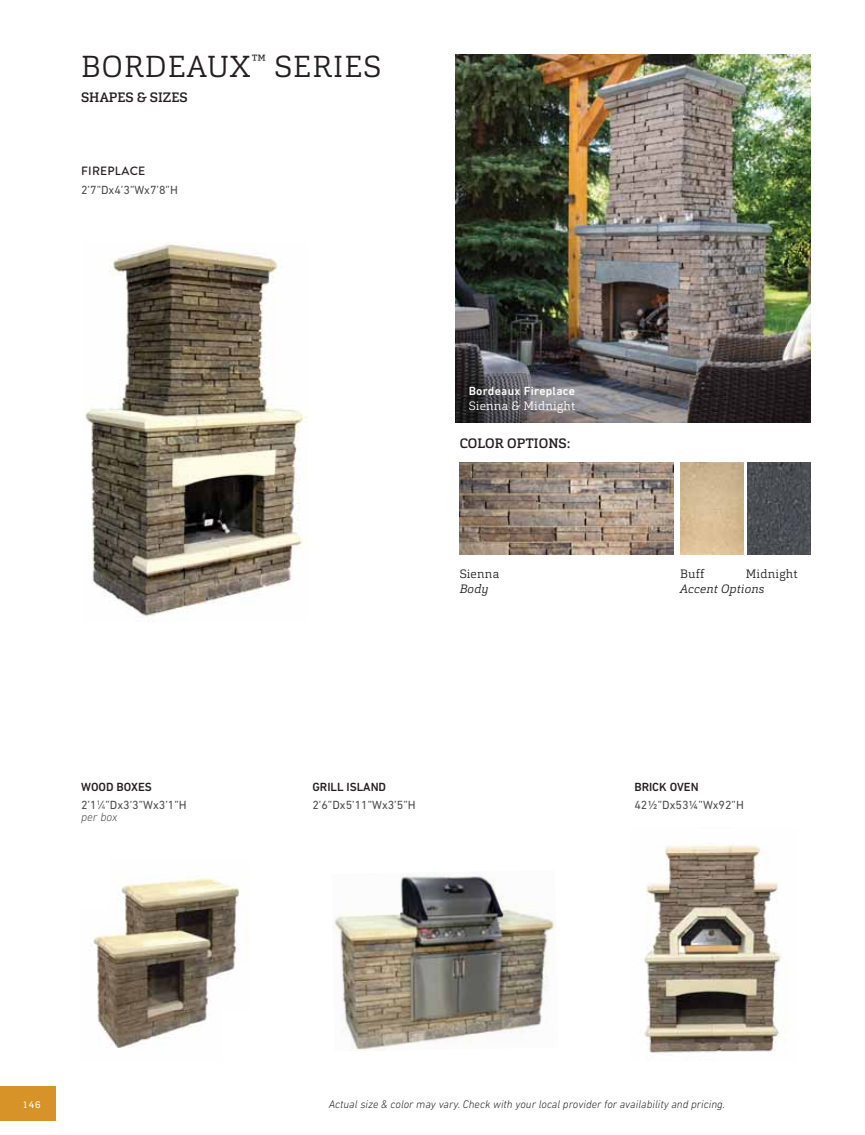
<style>
.page{position:relative;width:865px;height:1135px;background:#fff}
.page>*{position:absolute;margin:0;border:0;box-sizing:border-box;transform-origin:0 0}
.t1{font:300 30px "Cargan";letter-spacing:.04em;color:#231f20}
.t2{font:500 13.5px "Cargan";letter-spacing:.01em;color:#231f20}
.t3{font:12px/18.8px "DIN Next W1 G";color:#4c4c4e}
.t4{font:500 12px "DIN Next W1 G";color:#231f20}
.t5{font:300 12px "Cargan";letter-spacing:.02em;color:#231f20}
.t6{font:italic 300 12px "Cargan";letter-spacing:.02em;color:#231f20}
.t7{font:500 12px "DIN Next LT Pro";letter-spacing:.02em;color:#fff}
.t8{font:300 12px "Cargan";letter-spacing:.02em;color:#fff}
.t9{font:500 12px "Brandon Grotesque";letter-spacing:.02em;color:#231f20}
.t10{font:italic 300 12px "DIN Next W1 G";color:#4c4c4e}
.t11{font:italic 300 11.25px "DIN Next W1 G";color:#231f20}
.t12{font:9.75px "Cargan";color:#fff}
.s1{font-weight:500;color:#231f20}
.s2{font-size:6.6px}
</style>
<div class="page">
<div style="left:0;top:1085px;width:55px;height:35px;background:#d79328"></div>
<img style="left:84px;top:242px;width:222px;height:375px">
<img style="left:121px;top:878px;width:120px;height:98px">
<img style="left:93px;top:935px;width:114px;height:113px">
<img style="left:109px;top:909px;width:112px;height:100px">
<img style="left:334px;top:874px;width:222px;height:177px">
<img style="left:459px;top:462px;width:214px;height:92px">
<img style="left:747px;top:462px;width:63px;height:92px">
<img style="left:644px;top:844px;width:141px;height:209px">
<img style="left:455px;top:54px;width:355px;height:369px">
<h1 class="t1" style="left:81px;top:55px;width:301px">BORDEAUX<sup>™</sup> SERIES</h1>
<p class="t2" style="left:81px;top:92px;width:108px">SHAPES &amp; SIZES</p>
<p class="t9" style="left:81px;top:164px;width:66px">FIREPLACE</p>
<p class="t3" style="left:81px;top:181px;width:98px">2’7”Dx4’3”Wx7’8”H</p>
<p class="t3" style="left:81px;top:778px;width:107px"><span class="s1">WOOD BOXES<br></span>2’1<sup>1</sup>⁄<span class="s2">4</span>”Dx3’3”Wx3’1”H</p>
<p class="t10" style="left:81px;top:812px;width:38px">per box</p>
<p class="t7" style="left:468px;top:386px;width:108px">Bordeaux Fireplace</p>
<p class="t8" style="left:468px;top:401px;width:108px">Sienna &amp; Midnight</p>
<p class="t2" style="left:459px;top:438px;width:112px">COLOR OPTIONS:</p>
<p class="t5" style="left:459px;top:569px;width:41px">Sienna</p>
<p class="t6" style="left:459px;top:584px;width:30px">Body</p>
<p class="t5" style="left:745px;top:569px;width:53px">Midnight</p>
<p class="t5" style="left:679px;top:569px;width:25px">Buff</p>
<p class="t6" style="left:679px;top:584px;width:86px">Accent Options</p>
<p class="t4" style="left:312px;top:781px;width:75px">GRILL ISLAND</p>
<p class="t3" style="left:312px;top:796px;width:105px">2’6”Dx5’11”Wx3’5”H</p>
<p class="t4" style="left:634px;top:781px;width:66px">BRICK OVEN</p>
<p class="t3" style="left:634px;top:796px;width:111px">42½”Dx53¼”Wx92”H</p>
<p class="t12" style="left:22px;top:1098px;width:20px">146</p>
<p class="t11" style="left:328px;top:1099px;width:398px">Actual size &amp; color may vary. Check with your local provider for availability and pricing.</p>
</div>
